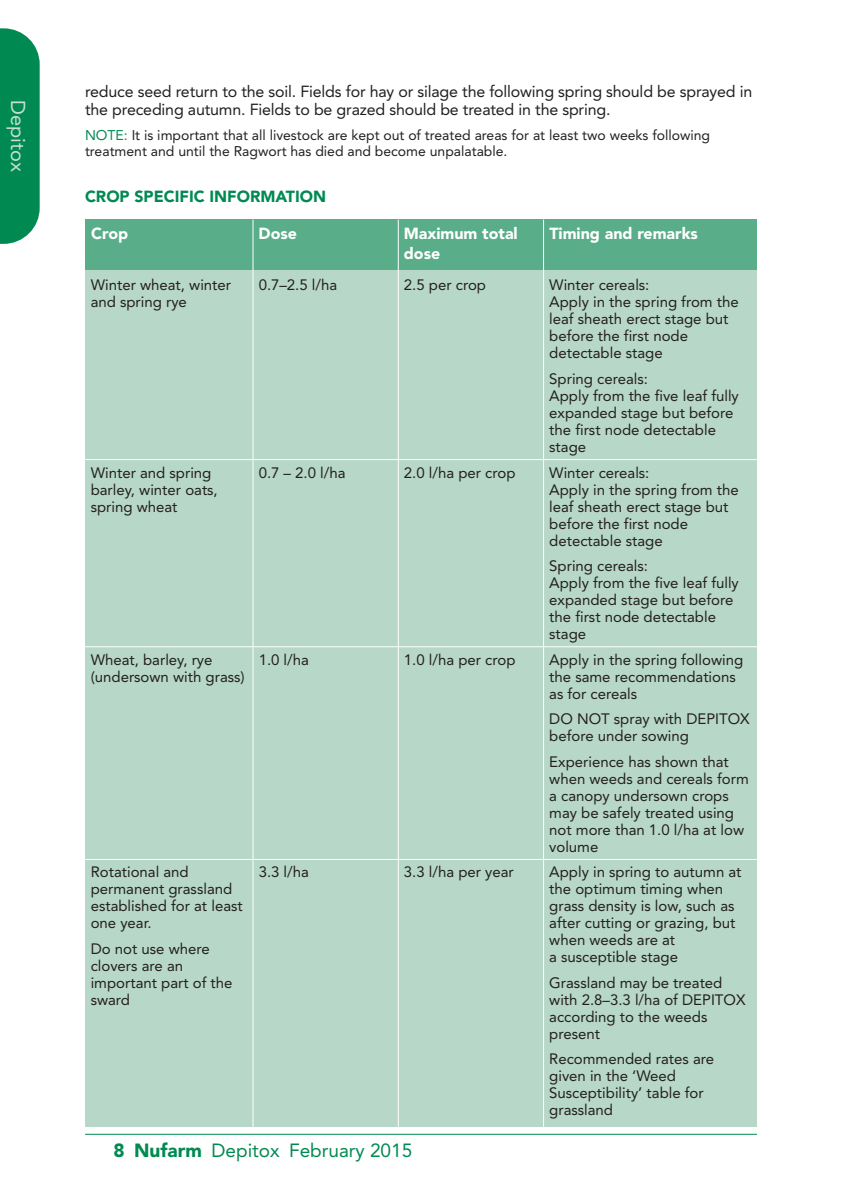
<style>
.page{position:relative;width:842px;height:1191px;background:#fff}
.page>*{position:absolute;margin:0;border:0;box-sizing:border-box;transform-origin:0 0}
.t1{font:20px "Avenir";color:#c5dfd1}
.t2{font:19px "Avenir";color:#008a52}
.t3{font:16px/18px "Avenir";letter-spacing:-.01em;color:#231f20}
.t4{font:900 16px "Avenir";color:#fff}
.t5{font:900 16px "Avenir";color:#008a52}
.t6{font:15px/17px "Avenir";color:#231f20}
.t7{font:14px/16px "Avenir";color:#231f20}
.s1{color:#008a52}
.s2{font-weight:900}
</style>
<div class="page">
<svg style="left:0;top:28px;width:40px;height:216px;background:#10915d"></svg>
<hr style="left:85px;top:1133px;width:672px;height:1px;background:#008a52">
<div style="left:85px;top:220px;width:672px;height:51px;background:#5aad89"></div>
<div style="left:85px;top:271px;width:672px;height:855px;background:#b7d7c8"></div>
<hr style="left:398px;top:219px;width:1px;height:907px;background:#fff">
<hr style="left:543px;top:219px;width:1px;height:907px;background:#fff">
<hr style="left:85px;top:459px;width:672px;height:1px;background:#fff">
<hr style="left:85px;top:646px;width:672px;height:1px;background:#fff">
<hr style="left:85px;top:859px;width:672px;height:1px;background:#fff">
<hr style="left:253px;top:220px;width:1px;height:906px;background:#fff">
<h1 class="t1" style="left:26px;top:100px;width:73px;rotate:90deg">Depitox</h1>
<p class="t3" style="left:85px;top:84px;width:669px">reduce seed return to the soil. Fields for hay or silage the following spring should be sprayed in the preceding autumn. Fields to be grazed should be treated in the spring.</p>
<p class="t7" style="left:85px;top:128px;width:627px"><span class="s1">NOTE:</span> It is important that all livestock are kept out of treated areas for at least two weeks following treatment and until the Ragwort has died and become unpalatable.</p>
<p class="t5" style="left:85px;top:190px;width:243px">CROP SPECIFIC INFORMATION</p>
<p class="t4" style="left:91px;top:227px;width:38px">Crop</p>
<p class="t4" style="left:259px;top:227px;width:40px">Dose</p>
<p class="t4" style="left:404px;top:227px;width:115px">Maximum total</p>
<p class="t4" style="left:549px;top:227px;width:150px">Timing and remarks</p>
<p class="t4" style="left:404px;top:247px;width:38px">dose</p>
<p class="t6" style="left:91px;top:278px;width:142px">Winter wheat, winter and spring rye</p>
<p class="t6" style="left:259px;top:278px;width:80px">0.7–2.5 l/ha</p>
<p class="t6" style="left:549px;top:278px;width:191px">Winter cereals:<br>Apply in the spring from the leaf sheath erect stage but before the first node detectable stage</p>
<p class="t6" style="left:549px;top:371px;width:191px">Spring cereals:<br>Apply from the five leaf fully expanded stage but before the first node detectable stage</p>
<p class="t6" style="left:549px;top:465px;width:191px">Winter cereals:<br>Apply in the spring from the leaf sheath erect stage but before the first node detectable stage</p>
<p class="t6" style="left:549px;top:558px;width:191px">Spring cereals:<br>Apply from the five leaf fully expanded stage but before the first node detectable stage</p>
<p class="t6" style="left:549px;top:652px;width:195px">Apply in the spring following the same recommendations as for cereals</p>
<p class="t6" style="left:549px;top:711px;width:202px">DO NOT spray with DEPITOX before under sowing</p>
<p class="t6" style="left:549px;top:754px;width:201px">Experience has shown that when weeds and cereals form a canopy undersown crops may be safely treated using not more than 1.0 l/ha at low volume</p>
<p class="t6" style="left:549px;top:864px;width:194px">Apply in spring to autumn at the optimum timing when grass density is low, such as after cutting or grazing, but when weeds are at<br>a susceptible stage</p>
<p class="t6" style="left:549px;top:975px;width:198px">Grassland may be treated with 2.8–3.3 l/ha of DEPITOX according to the weeds present</p>
<p class="t6" style="left:549px;top:1051px;width:166px">Recommended rates are given in the ‘Weed<br>Susceptibility’ table for grassland</p>
<p class="t6" style="left:404px;top:278px;width:84px">2.5 per crop</p>
<p class="t6" style="left:259px;top:465px;width:88px">0.7 – 2.0 l/ha</p>
<p class="t6" style="left:404px;top:465px;width:113px">2.0 l/ha per crop</p>
<p class="t6" style="left:91px;top:465px;width:129px">Winter and spring barley, winter oats, spring wheat</p>
<p class="t6" style="left:259px;top:652px;width:52px">1.0 l/ha</p>
<p class="t6" style="left:404px;top:652px;width:113px">1.0 l/ha per crop</p>
<p class="t6" style="left:91px;top:652px;width:155px">Wheat, barley, rye (undersown with grass)</p>
<p class="t6" style="left:259px;top:864px;width:52px">3.3 l/ha</p>
<p class="t6" style="left:404px;top:864px;width:111px">3.3 l/ha per year</p>
<p class="t6" style="left:91px;top:864px;width:154px">Rotational and permanent grassland established for at least one year.</p>
<p class="t6" style="left:91px;top:941px;width:143px">Do not use where clovers are an important part of the sward</p>
<p class="t2" style="left:113px;top:1142px;width:300px"><span class="s2">8 Nufarm</span> Depitox February 2015</p>
</div>
